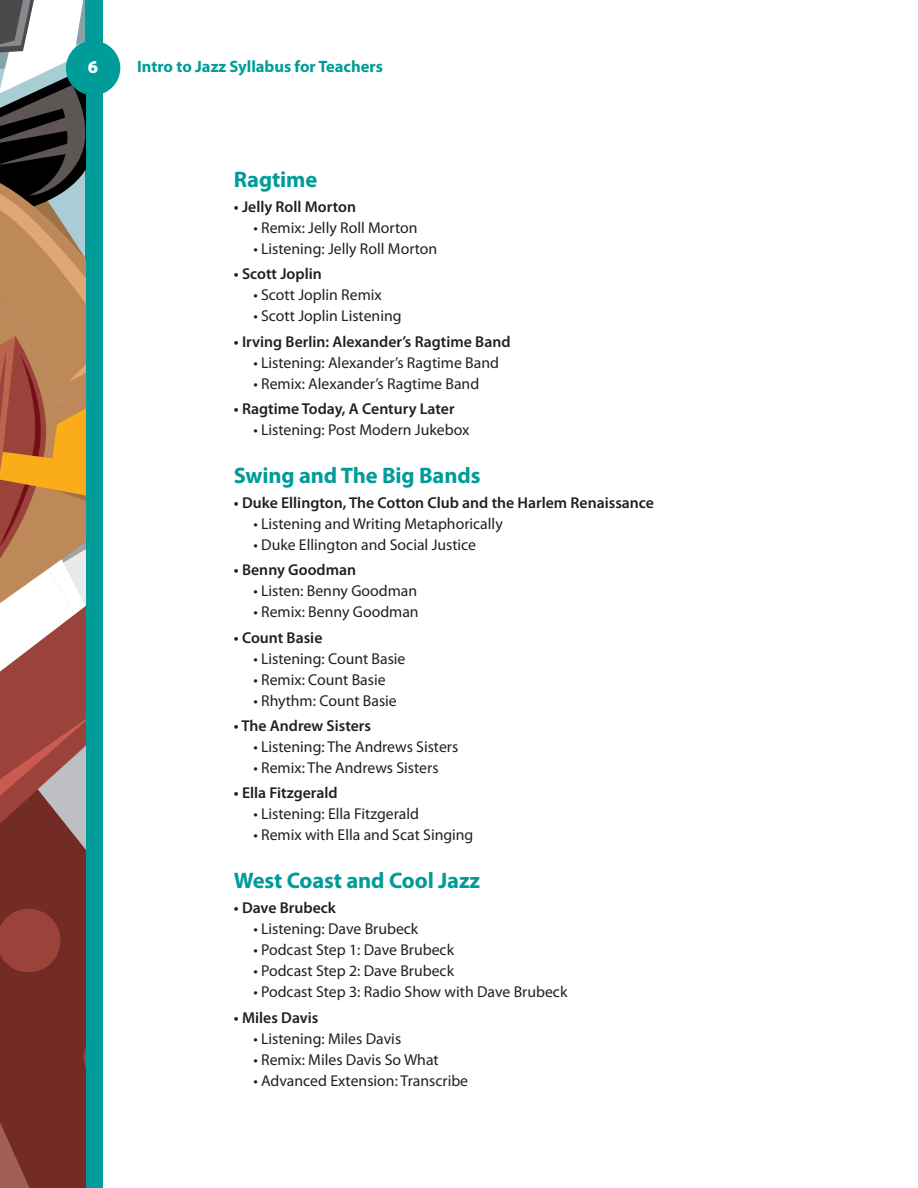
<style>
.page{position:relative;width:918px;height:1188px;background:#fff}
.page>*{position:absolute;margin:0;border:0;box-sizing:border-box;transform-origin:0 0}
.t1{font:700 22.5px "Myriad Pro";letter-spacing:-.005em;color:#009c99}
.t2{font:900 18px "Myriad Pro";color:#fff}
.t3{font:700 16.5px "Myriad Pro";color:#009c99}
.t4{font:15.75px "Myriad Pro";color:#231f20}
.t5{font:600 15.75px "Myriad Pro";color:#231f20}
</style>
<div class="page">
<div style="left:85px;top:0;width:17px;height:1188px;background:#009c99"></div>
<svg style="left:0;top:0;width:85px;height:1188px;background:#9a6652"></svg>
<div style="left:66px;top:41px;width:54px;height:54px;background:#009c99;border-radius:50%"></div>
<p class="t2" style="left:88px;top:55px;width:12px">6</p>
<p class="t3" style="left:137px;top:56px;width:247px">Intro to Jazz Syllabus for Teachers</p>
<h1 class="t1" style="left:234px;top:165px;width:85px">Ragtime</h1>
<p class="t5" style="left:234px;top:197px;width:124px">• Jelly Roll Morton</p>
<p class="t4" style="left:253px;top:218px;width:166px">• Remix: Jelly Roll Morton</p>
<p class="t4" style="left:253px;top:239px;width:186px">• Listening: Jelly Roll Morton</p>
<p class="t5" style="left:234px;top:264px;width:89px">• Scott Joplin</p>
<p class="t4" style="left:253px;top:285px;width:130px">• Scott Joplin Remix</p>
<p class="t4" style="left:253px;top:306px;width:150px">• Scott Joplin Listening</p>
<p class="t5" style="left:234px;top:331px;width:278px">• Irving Berlin: Alexander’s Ragtime Band</p>
<p class="t4" style="left:253px;top:353px;width:247px">• Listening: Alexander’s Ragtime Band</p>
<p class="t4" style="left:253px;top:374px;width:227px">• Remix: Alexander’s Ragtime Band</p>
<p class="t5" style="left:234px;top:399px;width:222px">• Ragtime Today, A Century Later</p>
<p class="t4" style="left:253px;top:420px;width:218px">• Listening: Post Modern Jukebox</p>
<h1 class="t1" style="left:234px;top:461px;width:248px">Swing and The Big Bands</h1>
<p class="t5" style="left:234px;top:493px;width:422px">• Duke Ellington, The Cotton Club and the Harlem Renaissance</p>
<p class="t4" style="left:253px;top:514px;width:251px">• Listening and Writing Metaphorically</p>
<p class="t4" style="left:253px;top:535px;width:224px">• Duke Ellington and Social Justice</p>
<p class="t5" style="left:234px;top:560px;width:124px">• Benny Goodman</p>
<p class="t4" style="left:253px;top:581px;width:165px">• Listen: Benny Goodman</p>
<p class="t4" style="left:253px;top:602px;width:167px">• Remix: Benny Goodman</p>
<p class="t5" style="left:234px;top:627px;width:90px">• Count Basie</p>
<p class="t4" style="left:253px;top:649px;width:154px">• Listening: Count Basie</p>
<p class="t4" style="left:253px;top:670px;width:134px">• Remix: Count Basie</p>
<p class="t4" style="left:253px;top:691px;width:145px">• Rhythm: Count Basie</p>
<p class="t5" style="left:234px;top:716px;width:139px">• The Andrew Sisters</p>
<p class="t4" style="left:253px;top:737px;width:207px">• Listening: The Andrews Sisters</p>
<p class="t4" style="left:253px;top:758px;width:187px">• Remix: The Andrews Sisters</p>
<p class="t5" style="left:234px;top:783px;width:105px">• Ella Fitzgerald</p>
<p class="t4" style="left:253px;top:804px;width:167px">• Listening: Ella Fitzgerald</p>
<p class="t4" style="left:253px;top:825px;width:222px">• Remix with Ella and Scat Singing</p>
<h1 class="t1" style="left:234px;top:866px;width:248px">West Coast and Cool Jazz</h1>
<p class="t5" style="left:234px;top:898px;width:104px">• Dave Brubeck</p>
<p class="t4" style="left:253px;top:919px;width:166px">• Listening: Dave Brubeck</p>
<p class="t4" style="left:253px;top:940px;width:202px">• Podcast Step 1: Dave Brubeck</p>
<p class="t4" style="left:253px;top:961px;width:202px">• Podcast Step 2: Dave Brubeck</p>
<p class="t4" style="left:253px;top:982px;width:316px">• Podcast Step 3: Radio Show with Dave Brubeck</p>
<p class="t5" style="left:234px;top:1007px;width:86px">• Miles Davis</p>
<p class="t4" style="left:253px;top:1029px;width:149px">• Listening: Miles Davis</p>
<p class="t4" style="left:253px;top:1050px;width:187px">• Remix: Miles Davis So What</p>
<p class="t4" style="left:253px;top:1071px;width:216px">• Advanced Extension: Transcribe</p>
</div>
